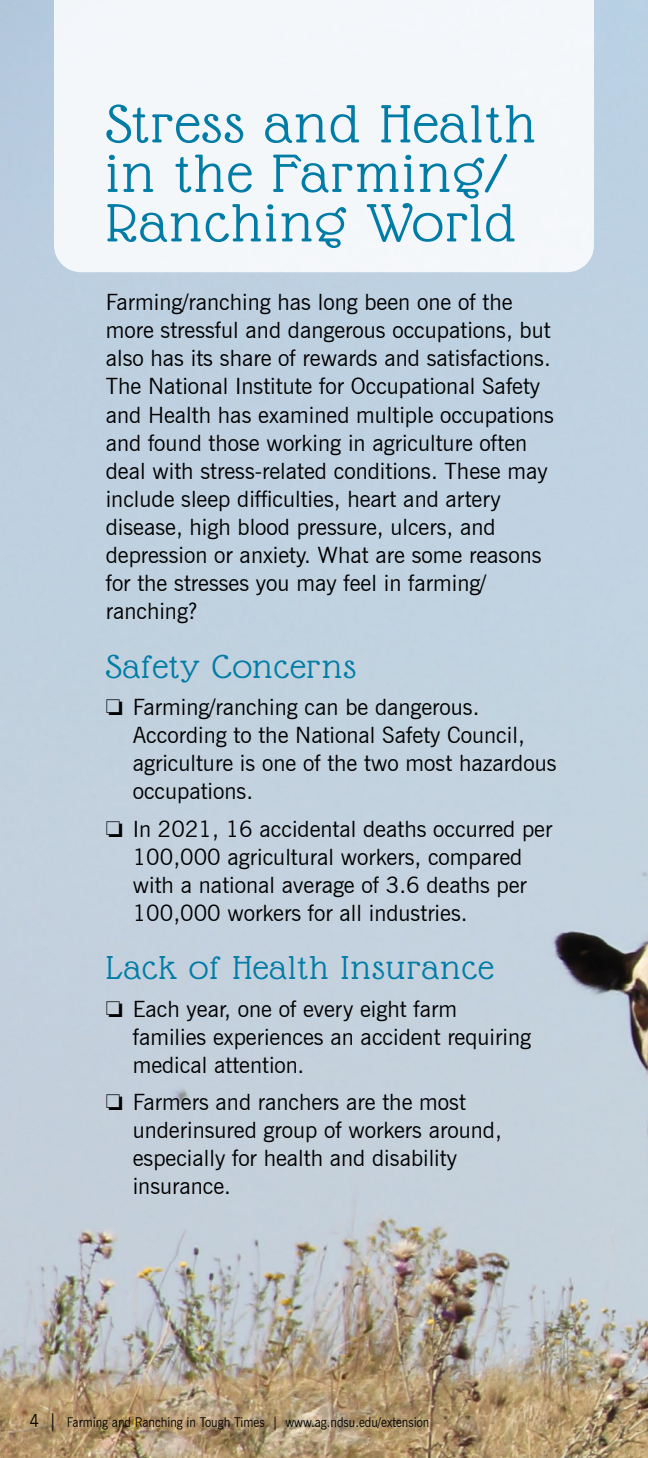
<style>
.page{position:relative;width:648px;height:1458px;background:#fff}
.page>*{position:absolute;margin:0;border:0;box-sizing:border-box;transform-origin:0 0}
.Subhead_1{font:58.5px/49.5px "Glass Antiqua";letter-spacing:.03em;color:#007ca6;scale:1.1 1}
.Subhead_2{font:36px "Glass Antiqua";letter-spacing:.03em;color:#007ca6;scale:1.1 1}
.Body_text{font:22.5px/28.1px "News Gothic BT";color:#000}
.t1{font:13.5px "News Gothic BT";color:#000;scale:.9 1}
.s1{font-size:18px}
</style>
<div class="page">
<img style="left:0;top:0;width:648px;height:1458px">
<div style="left:54px;top:0;width:540px;height:272px;background:#f4f7fa"></div>
<p class="Subhead_1" style="left:106px;top:99px;width:392px">Stress and Health in the Farming/<br>Ranching World</p>
<p class="Body_text" style="left:106px;top:288px;width:450px">Farming/ranching has long been one of the more stressful and dangerous occupations, but also has its share of rewards and satisfactions.<br>The National Institute for Occupational Safety and Health has examined multiple occupations and found those working in agriculture often deal with stress-related conditions. These may include sleep difficulties, heart and artery disease, high blood pressure, ulcers, and depression or anxiety. What are some reasons for the stresses you may feel in farming/ ranching?</p>
<p class="Subhead_2" style="left:106px;top:648px;width:229px">Safety Concerns</p>
<p class="Body_text" style="left:133px;top:693px;width:425px;text-indent:-27px">❏ Farming/ranching can be dangerous.<br>According to the National Safety Council, agriculture is one of the two most hazardous occupations.</p>
<p class="Body_text" style="left:133px;top:814px;width:421px;text-indent:-27px">❏ In 2021, 16 accidental deaths occurred per 100,000 agricultural workers, compared with a national average of 3.6 deaths per 100,000 workers for all industries.</p>
<p class="Subhead_2" style="left:106px;top:949px;width:354px">Lack of Health Insurance</p>
<p class="Body_text" style="left:133px;top:994px;width:400px;text-indent:-27px">❏ Each year, one of every eight farm families experiences an accident requiring medical attention.</p>
<p class="Body_text" style="left:133px;top:1088px;width:371px;text-indent:-27px">❏ Farmers and ranchers are the most underinsured group of workers around, especially for health and disability insurance.</p>
<p class="t1" style="left:29px;top:1414px;width:446px"><span class="s1">4 |</span> Farming and Ranching in Tough Times | www.ag.ndsu.edu/extension</p>
</div>
